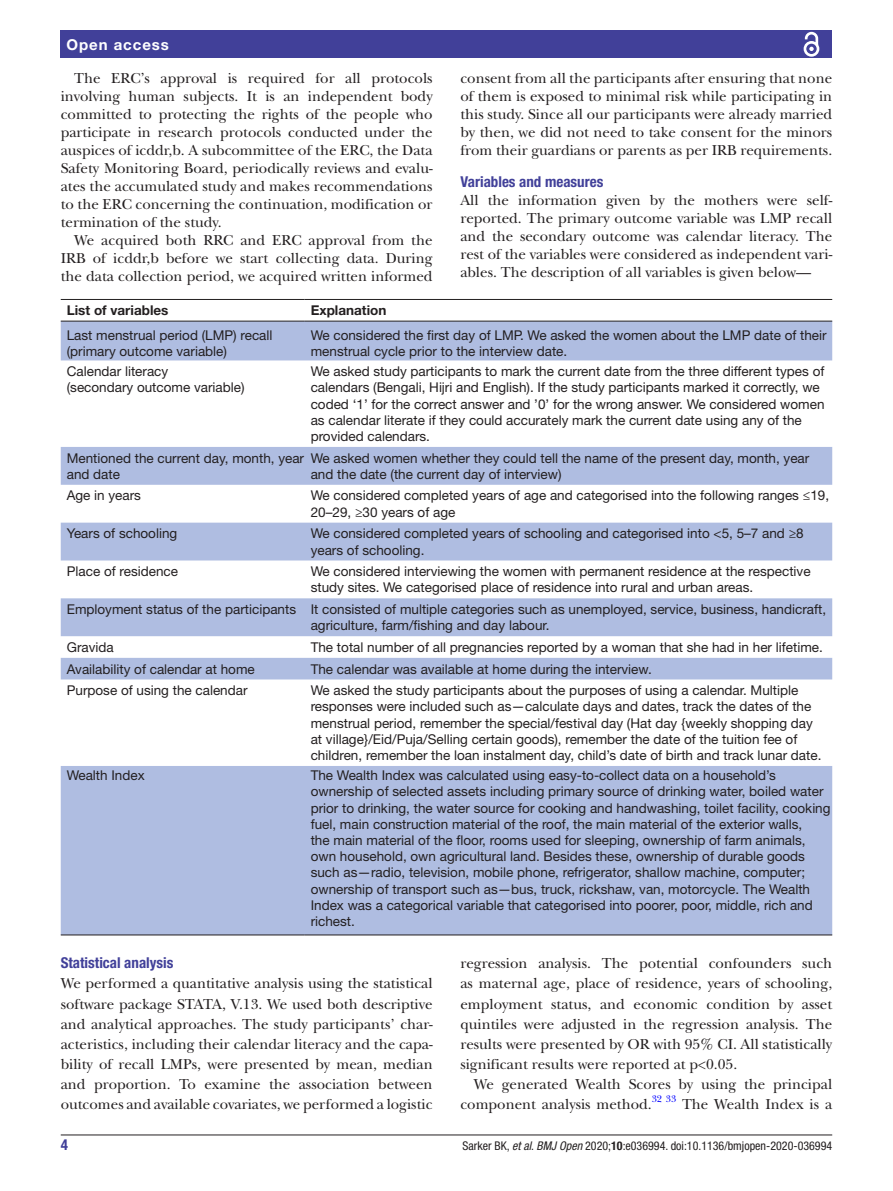
<style>
.page{position:relative;width:893px;height:1191px;background:#fff}
.page>*{position:absolute;margin:0;border:0;box-sizing:border-box;transform-origin:0 0}
.t1{font:15px/18px "New Baskerville";color:#231f20;text-align:justify}
.t2{font:700 condensed 15px "Helvetica Neue LT Std";color:#414099}
.t3{font:700 15px "Helvetica Neue LT Std";letter-spacing:.065em;color:#fff}
.t4{font:13.5px/16.2px "Helvetica Neue LT Std";color:#231f20}
.t5{font:700 13.5px "Helvetica Neue LT Std";color:#231f20}
.t6{font:condensed 12px "Helvetica Neue LT Std";color:#231f20}
.s1{font-style:italic}
.s2{font-weight:700}
</style>
<div class="page">
<hr style="left:61px;top:1134px;width:771px;height:1px;background:#231f20">
<div style="left:61px;top:31px;width:771px;height:27px;background:#414099"></div>
<svg style="left:803px;top:31px;width:17px;height:26px"></svg>
<svg style="left:61px;top:322px;width:771px;height:612px;fill:#afbde1"></svg>
<hr style="left:61px;top:299px;width:244px;height:1px;background:#231f20">
<hr style="left:61px;top:321px;width:244px;height:1px;background:#231f20">
<hr style="left:305px;top:299px;width:527px;height:1px;background:#231f20">
<hr style="left:305px;top:321px;width:527px;height:1px;background:#231f20">
<hr style="left:61px;top:934px;width:244px;height:1px;background:#231f20">
<hr style="left:305px;top:934px;width:527px;height:1px;background:#231f20">
<p class="t3" style="left:66px;top:35px;width:104px">Open access</p>
<p class="t1" style="left:61px;top:69px;width:373px;text-indent:14px">The ERC’s approval is required for all protocols involving human subjects. It is an independent body committed to protecting the rights of the people who participate in research protocols conducted under the auspices of icddr,b. A subcommittee of the ERC, the Data Safety Monitoring Board, periodically reviews and evalu&shy;ates the accumulated study and makes recommendations to the ERC concerning the continuation, modification or termination of the study.</p>
<p class="t1" style="left:61px;top:231px;width:373px;text-indent:14px">We acquired both RRC and ERC approval from the IRB of icddr,b before we start collecting data. During the data collection period, we acquired written informed</p>
<p class="t1" style="left:460px;top:69px;width:373px">consent from all the participants after ensuring that none of them is exposed to minimal risk while participating in this study. Since all our participants were already married by then, we did not need to take consent for the minors from their guardians or parents as per IRB requirements.</p>
<p class="t2" style="left:460px;top:172px;width:144px">Variables and measures</p>
<p class="t1" style="left:460px;top:191px;width:373px">All the information given by the mothers were self&shy;reported. The primary outcome variable was LMP recall and the secondary outcome was calendar literacy. The rest of the variables were considered as independent vari&shy;ables. The description of all variables is given below—</p>
<p class="t5" style="left:67px;top:302px;width:103px">List of variables</p>
<p class="t5" style="left:311px;top:302px;width:77px">Explanation</p>
<p class="t4" style="left:67px;top:327px;width:207px">Last menstrual period (LMP) recall (primary outcome variable)</p>
<p class="t4" style="left:311px;top:327px;width:517px">We considered the first day of LMP. We asked the women about the LMP date of their menstrual cycle prior to the interview date.</p>
<p class="t4" style="left:67px;top:363px;width:179px">Calendar literacy<br>(secondary outcome variable)</p>
<p class="t4" style="left:311px;top:363px;width:515px">We asked study participants to mark the current date from the three different types of calendars (Bengali, Hijri and English). If the study participants marked it correctly, we coded ‘1’ for the correct answer and ’0’ for the wrong answer. We considered women as calendar literate if they could accurately mark the current date using any of the provided calendars.</p>
<p class="t4" style="left:67px;top:449px;width:239px">Mentioned the current day, month, year and date</p>
<p class="t4" style="left:311px;top:449px;width:500px">We asked women whether they could tell the name of the present day, month, year and the date (the current day of interview)</p>
<p class="t4" style="left:67px;top:487px;width:76px">Age in years</p>
<p class="t4" style="left:311px;top:487px;width:520px">We considered completed years of age and categorised into the following ranges ≤19,<br>20–29, ≥30 years of age</p>
<p class="t4" style="left:67px;top:525px;width:112px">Years of schooling</p>
<p class="t4" style="left:311px;top:525px;width:495px">We considered completed years of schooling and categorised into &lt;5, 5–7 and ≥8 years of schooling.</p>
<p class="t4" style="left:67px;top:563px;width:113px">Place of residence</p>
<p class="t4" style="left:311px;top:563px;width:501px">We considered interviewing the women with permanent residence at the respective study sites. We categorised place of residence into rural and urban areas.</p>
<p class="t4" style="left:311px;top:601px;width:517px;text-indent:-244px">Employment status of the participants It consisted of multiple categories such as unemployed, service, business, handicraft, agriculture, farm/fishing and day labour.</p>
<p class="t4" style="left:67px;top:639px;width:48px">Gravida</p>
<p class="t4" style="left:311px;top:639px;width:514px">The total number of all pregnancies reported by a woman that she had in her lifetime.</p>
<p class="t4" style="left:67px;top:660px;width:190px">Availability of calendar at home</p>
<p class="t4" style="left:311px;top:660px;width:343px">The calendar was available at home during the interview.</p>
<p class="t4" style="left:67px;top:682px;width:182px">Purpose of using the calendar</p>
<p class="t4" style="left:311px;top:682px;width:512px">We asked the study participants about the purposes of using a calendar. Multiple responses were included such as—calculate days and dates, track the dates of the menstrual period, remember the special/festival day (Hat day {weekly shopping day at village}/Eid/Puja/Selling certain goods), remember the date of the tuition fee of children, remember the loan instalment day, child’s date of birth and track lunar date.</p>
<p class="t4" style="left:67px;top:767px;width:79px">Wealth Index</p>
<p class="t4" style="left:311px;top:767px;width:521px">The Wealth Index was calculated using easy-to-collect data on a household’s ownership of selected assets including primary source of drinking water, boiled water prior to drinking, the water source for cooking and handwashing, toilet facility, cooking fuel, main construction material of the roof, the main material of the exterior walls,<br>the main material of the floor, rooms used for sleeping, ownership of farm animals, own household, own agricultural land. Besides these, ownership of durable goods such as—radio, television, mobile phone, refrigerator, shallow machine, computer; ownership of transport such as—bus, truck, rickshaw, van, motorcycle. The Wealth Index was a categorical variable that categorised into poorer, poor, middle, rich and richest.</p>
<p class="t2" style="left:61px;top:954px;width:114px">Statistical analysis</p>
<p class="t1" style="left:61px;top:973px;width:373px;line-height:20.1px">We performed a quantitative analysis using the statistical software package STATA, V.13. We used both descriptive and analytical approaches. The study participants’ char&shy;acteristics, including their calendar literacy and the capa&shy;bility of recall LMPs, were presented by mean, median and proportion. To examine the association between outcomes and available covariates, we performed a logistic</p>
<p class="t1" style="left:460px;top:953px;width:373px;line-height:20.1px">regression analysis. The potential confounders such as maternal age, place of residence, years of schooling, employment status, and economic condition by asset quintiles were adjusted in the regression analysis. The results were presented by OR with 95% CI. All statistically significant results were reported at p&lt;0.05.</p>
<p class="t1" style="left:460px;top:1074px;width:373px;line-height:20.1px;text-align:right">We generated Wealth Scores by using the principal component analysis method.<sup>32</sup> <sup>33</sup> The Wealth Index is a</p>
<p class="t2" style="left:61px;top:1135px;width:9px">4</p>
<p class="t6" style="left:463px;top:1138px;width:371px">Sarker BK, <span class="s1">et al</span>. <span class="s1">BMJ Open</span> 2020;<span class="s2">10</span>:e036994. doi:10.1136/bmjopen-2020-036994</p>
</div>
